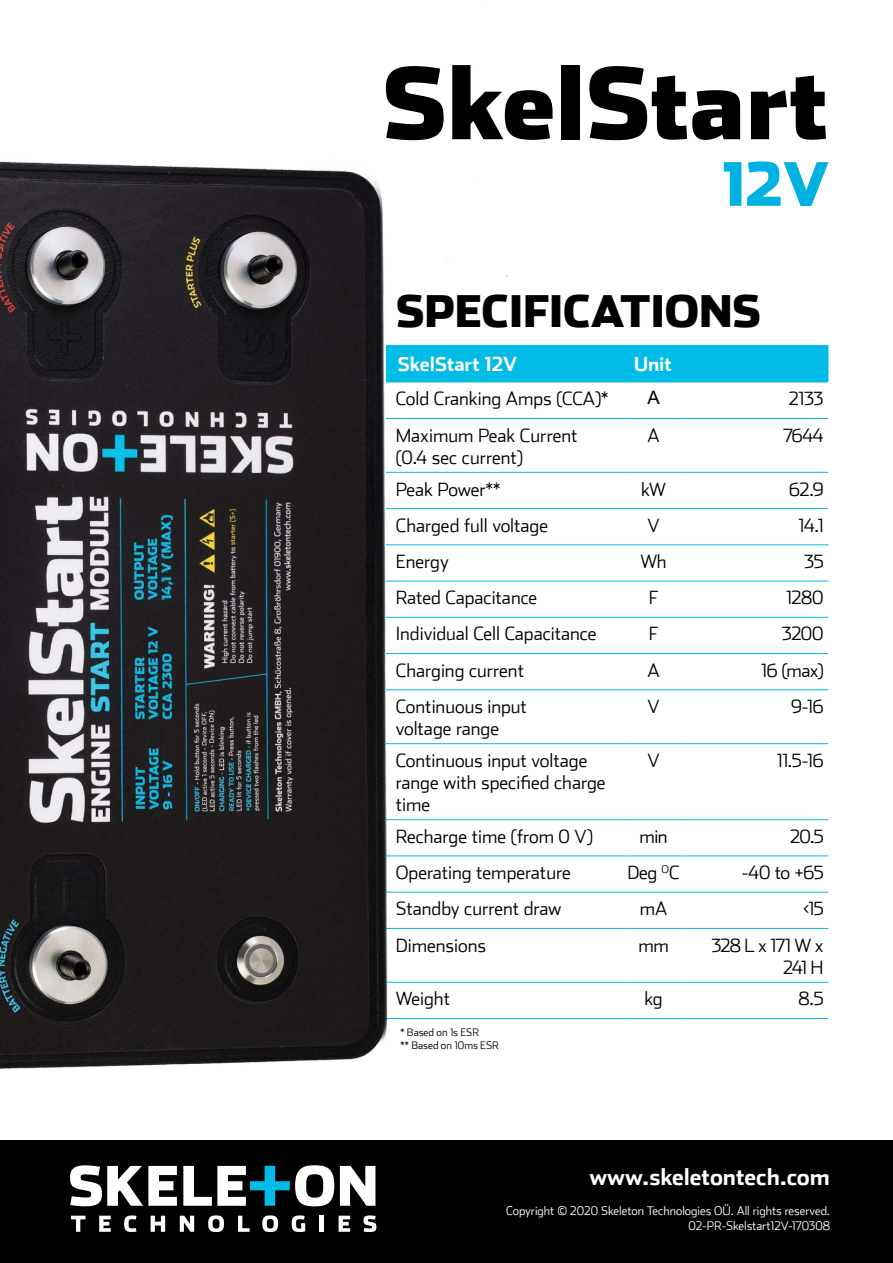
<style>
.page{position:relative;width:893px;height:1263px;background:#fff}
.page>*{position:absolute;margin:0;border:0;box-sizing:border-box;transform-origin:0 0}
.t1{font:900 43.35px "Stainless";color:#000}
.t2{font:700 22.5px "Stainless";color:#fff}
.t3{font:700 19.2px "Stainless";color:#fff}
.t4{font:300 18.45px/22.2px "Stainless";color:#000}
.t5{font:300 18.45px/22.2px "Stainless";letter-spacing:-.04em;color:#000;text-align:right}
.t6{font:18.45px "Arial";color:#000}
.t7{font:300 12px/15px "Stainless";color:#fff;text-align:right}
.t8{font:300 10.5px/12.6px "Stainless";letter-spacing:.005em;color:#000}
</style>
<div class="page">
<div style="left:0;top:1140px;width:893px;height:123px;background:#000"></div>
<div style="left:567px;top:345px;width:261px;height:37px;background:#00bce7"></div>
<hr style="left:386px;top:418px;width:239px;height:1px;background:#00bce7">
<hr style="left:625px;top:418px;width:61px;height:1px;background:#00bce7">
<hr style="left:686px;top:418px;width:142px;height:1px;background:#00bce7">
<hr style="left:386px;top:472px;width:239px;height:1px;background:#00bce7">
<hr style="left:625px;top:472px;width:61px;height:1px;background:#00bce7">
<hr style="left:686px;top:472px;width:142px;height:1px;background:#00bce7">
<hr style="left:386px;top:508px;width:239px;height:1px;background:#00bce7">
<hr style="left:625px;top:508px;width:61px;height:1px;background:#00bce7">
<hr style="left:686px;top:508px;width:142px;height:1px;background:#00bce7">
<hr style="left:386px;top:544px;width:239px;height:1px;background:#00bce7">
<hr style="left:625px;top:544px;width:61px;height:1px;background:#00bce7">
<hr style="left:686px;top:544px;width:142px;height:1px;background:#00bce7">
<hr style="left:386px;top:581px;width:239px;height:1px;background:#00bce7">
<hr style="left:625px;top:581px;width:61px;height:1px;background:#00bce7">
<hr style="left:686px;top:581px;width:142px;height:1px;background:#00bce7">
<hr style="left:386px;top:617px;width:239px;height:1px;background:#00bce7">
<hr style="left:625px;top:617px;width:61px;height:1px;background:#00bce7">
<hr style="left:686px;top:617px;width:142px;height:1px;background:#00bce7">
<hr style="left:386px;top:653px;width:239px;height:1px;background:#00bce7">
<hr style="left:625px;top:653px;width:61px;height:1px;background:#00bce7">
<hr style="left:686px;top:653px;width:142px;height:1px;background:#00bce7">
<hr style="left:386px;top:689px;width:239px;height:1px;background:#00bce7">
<hr style="left:625px;top:689px;width:61px;height:1px;background:#00bce7">
<hr style="left:686px;top:689px;width:142px;height:1px;background:#00bce7">
<hr style="left:386px;top:743px;width:239px;height:1px;background:#00bce7">
<hr style="left:625px;top:743px;width:61px;height:1px;background:#00bce7">
<hr style="left:686px;top:743px;width:142px;height:1px;background:#00bce7">
<hr style="left:386px;top:819px;width:239px;height:1px;background:#00bce7">
<hr style="left:625px;top:819px;width:61px;height:1px;background:#00bce7">
<hr style="left:686px;top:819px;width:142px;height:1px;background:#00bce7">
<hr style="left:386px;top:856px;width:239px;height:1px;background:#00bce7">
<hr style="left:625px;top:856px;width:61px;height:1px;background:#00bce7">
<hr style="left:686px;top:856px;width:142px;height:1px;background:#00bce7">
<hr style="left:386px;top:892px;width:239px;height:1px;background:#00bce7">
<hr style="left:625px;top:892px;width:61px;height:1px;background:#00bce7">
<hr style="left:686px;top:892px;width:142px;height:1px;background:#00bce7">
<hr style="left:386px;top:928px;width:239px;height:1px;background:#00bce7">
<hr style="left:625px;top:928px;width:61px;height:1px;background:#00bce7">
<hr style="left:686px;top:928px;width:142px;height:1px;background:#00bce7">
<hr style="left:386px;top:982px;width:239px;height:1px;background:#00bce7">
<hr style="left:625px;top:982px;width:61px;height:1px;background:#00bce7">
<hr style="left:686px;top:982px;width:142px;height:1px;background:#00bce7">
<hr style="left:386px;top:1018px;width:239px;height:1px;background:#00bce7">
<hr style="left:625px;top:1018px;width:61px;height:1px;background:#00bce7">
<hr style="left:686px;top:1018px;width:142px;height:1px;background:#00bce7">
<img style="left:0;top:65px;width:567px;height:1168px">
<svg style="left:386px;top:66px;width:58px;height:74px"></svg>
<svg style="left:452px;top:65px;width:101px;height:75px"></svg>
<div style="left:562px;top:65px;width:18px;height:74px;background:#000"></div>
<svg style="left:589px;top:66px;width:151px;height:74px"></svg>
<svg style="left:751px;top:76px;width:75px;height:64px"></svg>
<svg style="left:724px;top:162px;width:17px;height:44px"></svg>
<svg style="left:747px;top:161px;width:81px;height:45px"></svg>
<h1 class="t1" style="left:396px;top:294px;width:366px">SPECIFICATIONS</h1>
<p class="t3" style="left:398px;top:357px;width:121px">SkelStart 12V</p>
<p class="t3" style="left:634px;top:357px;width:39px">Unit</p>
<p class="t4" style="left:396px;top:388px;width:214px">Cold Cranking Amps (CCA)*</p>
<p class="t6" style="left:647px;top:387px;width:14px">A</p>
<p class="t4" style="left:789px;top:388px;width:36px">2133</p>
<p class="t4" style="left:396px;top:424px;width:183px">Maximum Peak Current (0.4 sec current)</p>
<p class="t4" style="left:647px;top:424px;width:14px">A</p>
<p class="t4" style="left:783px;top:424px;width:42px">7644</p>
<p class="t4" style="left:396px;top:478px;width:106px">Peak Power**</p>
<p class="t4" style="left:641px;top:478px;width:27px">kW</p>
<p class="t4" style="left:789px;top:478px;width:36px">62.9</p>
<p class="t4" style="left:396px;top:514px;width:154px">Charged full voltage</p>
<p class="t4" style="left:647px;top:514px;width:14px">V</p>
<p class="t4" style="left:799px;top:514px;width:26px">14.1</p>
<p class="t4" style="left:396px;top:550px;width:55px">Energy</p>
<p class="t4" style="left:640px;top:550px;width:28px">Wh</p>
<p class="t4" style="left:804px;top:550px;width:21px">35</p>
<p class="t4" style="left:396px;top:587px;width:143px">Rated Capacitance</p>
<p class="t4" style="left:649px;top:587px;width:11px">F</p>
<p class="t4" style="left:786px;top:587px;width:39px">1280</p>
<p class="t4" style="left:396px;top:623px;width:202px">Individual Cell Capacitance</p>
<p class="t4" style="left:649px;top:623px;width:11px">F</p>
<p class="t4" style="left:782px;top:623px;width:43px">3200</p>
<p class="t4" style="left:396px;top:659px;width:130px">Charging current</p>
<p class="t4" style="left:647px;top:659px;width:14px">A</p>
<p class="t4" style="left:761px;top:659px;width:64px">16 (max)</p>
<p class="t4" style="left:396px;top:695px;width:133px">Continuous input voltage range</p>
<p class="t4" style="left:647px;top:695px;width:14px">V</p>
<p class="t4" style="left:791px;top:695px;width:34px">9-16</p>
<p class="t4" style="left:396px;top:749px;width:211px">Continuous input voltage range with speci昀椀ed charge time</p>
<p class="t4" style="left:647px;top:749px;width:14px">V</p>
<p class="t4" style="left:777px;top:749px;width:48px">11.5-16</p>
<p class="t4" style="left:396px;top:825px;width:199px">Recharge time (from 0 V)</p>
<p class="t4" style="left:639px;top:825px;width:30px">min</p>
<p class="t4" style="left:790px;top:825px;width:35px">20.5</p>
<p class="t4" style="left:396px;top:862px;width:177px">Operating temperature</p>
<p class="t4" style="left:627px;top:862px;width:54px">Deg <sup>O</sup>C</p>
<p class="t4" style="left:741px;top:862px;width:84px">-40 to +65</p>
<p class="t4" style="left:396px;top:898px;width:167px">Standby current draw</p>
<p class="t4" style="left:640px;top:898px;width:29px">mA</p>
<p class="t4" style="left:803px;top:898px;width:22px">&lt;15</p>
<p class="t4" style="left:396px;top:934px;width:92px">Dimensions</p>
<p class="t4" style="left:638px;top:934px;width:32px">mm</p>
<p class="t5" style="left:711px;top:934px;width:114px">328 L x 171 W x<br>241 H</p>
<p class="t4" style="left:396px;top:988px;width:56px">Weight</p>
<p class="t4" style="left:644px;top:988px;width:20px">kg</p>
<p class="t4" style="left:798px;top:988px;width:26px">8.5</p>
<p class="t8" style="left:400px;top:1026px;width:100px">* Based on 1s ESR<br>** Based on 10ms ESR</p>
<p class="t2" style="left:589px;top:1168px;width:242px">www.skeletontech.com</p>
<p class="t7" style="left:506px;top:1203px;width:325px">Copyright © 2020 Skeleton Technologies OÜ. All rights reserved.<br>02-PR-Skelstart12V-170308</p>
</div>
